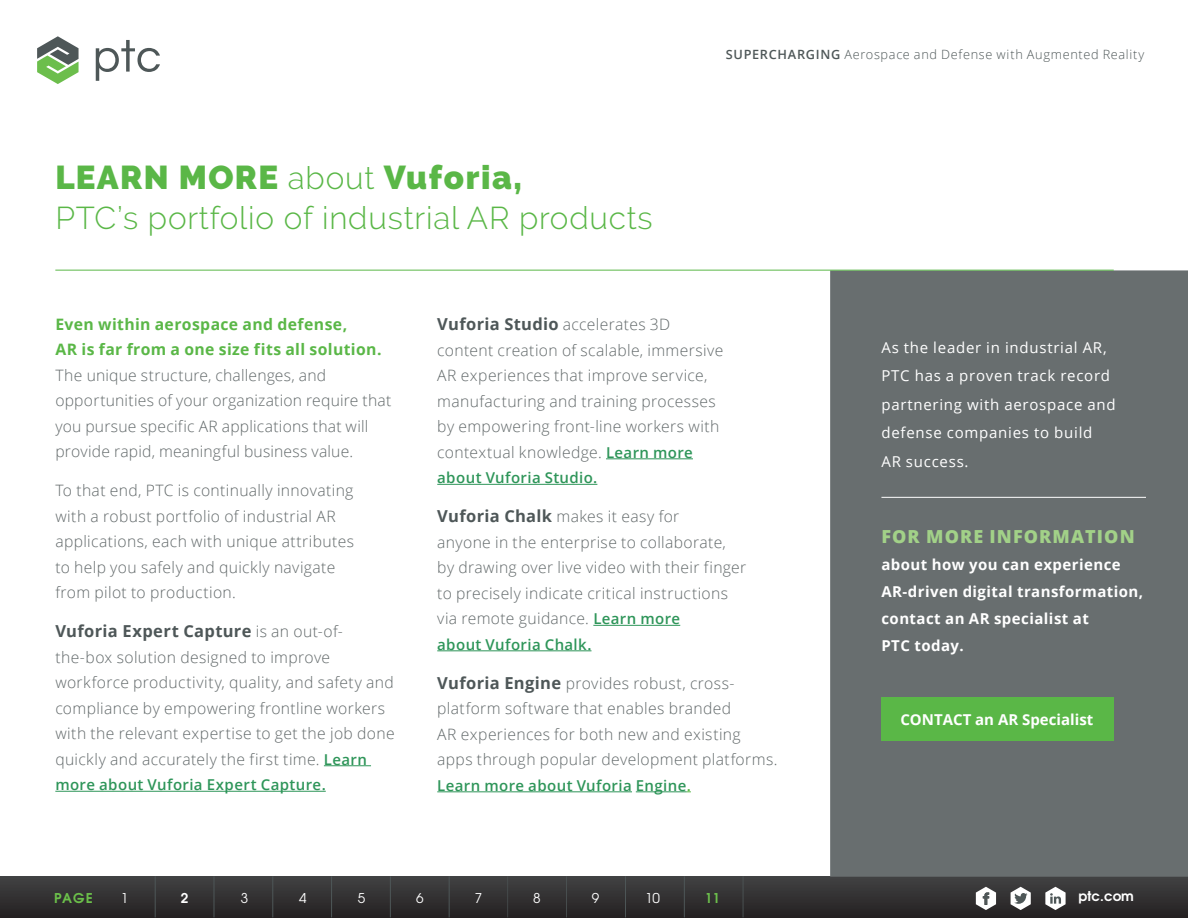
<style>
.page{position:relative;width:1188px;height:918px;background:#fff}
.page>*{position:absolute;margin:0;border:0;box-sizing:border-box;transform-origin:0 0}
._4__Subhead{font:900 33px "PTC Raleway";letter-spacing:.04em;color:#5ab747}
._4__Subhead-2{font:300 31.5px "PTC Raleway";letter-spacing:.025em;color:#5ab747}
._3__eBK_Text_Body{font:800 18px "Open Sans";letter-spacing:.06em;color:#a2d188}
._3__eBK_Text_Body-2{font:700 16.5px "Open Sans";letter-spacing:.02em;color:#4e5758}
._3__eBK_Text_Body-3{font:300 15.75px/25.5px "Open Sans";letter-spacing:.025em;color:#616869}
._3__eBK_Text_Body-4{font:15px/28.5px "Open Sans";letter-spacing:.05em;color:#fff}
._3__eBK_Text_Body-5{font:600 15px "Open Sans";letter-spacing:.025em;color:#2e9559}
._3__eBK_Text_Body-6{font:700 15px/27px "Open Sans";letter-spacing:.03em;color:#fff}
._4__Subhead-3{font:700 15px "Open Sans";color:#fff}
.t1{font:13.5px "Te X Gyre Adventor";color:#fff}
.t2{font:700 13.5px "Te X Gyre Adventor";color:#fff}
.t3{font:700 13.5px "Te X Gyre Adventor";color:#6bbf4a}
.t4{font:700 13.5px "Te X Gyre Adventor";color:#6cbe4c}
.t5{font:300 12.75px "Open Sans";letter-spacing:.055em;color:#4e5758}
.s1{font-weight:300;font-size:31.5px}
.s2{font-weight:600}
.s3{font-weight:700;color:#5ab747}
.s4{font-weight:300;font-size:15.75px;color:#616869}
.s5{font-weight:600;font-size:15px;color:#2e9559}
.s6{font-weight:700;font-size:16.5px;color:#4e5758}
.s7{color:#5ab747}
</style>
<div class="page">
<svg style="left:37px;top:36px;width:42px;height:48px"></svg>
<svg style="left:96px;top:40px;width:64px;height:41px"></svg>
<div style="left:0;top:876px;width:1188px;height:42px;background:linear-gradient(to bottom,#424243,#252122)"></div>
<hr style="left:155px;top:876px;width:1px;height:41px;background:#4e5758">
<hr style="left:214px;top:876px;width:1px;height:41px;background:#4e5758">
<hr style="left:273px;top:876px;width:1px;height:41px;background:#4e5758">
<hr style="left:331px;top:876px;width:1px;height:41px;background:#4e5758">
<hr style="left:390px;top:876px;width:1px;height:41px;background:#4e5758">
<hr style="left:449px;top:876px;width:1px;height:41px;background:#4e5758">
<hr style="left:508px;top:876px;width:1px;height:41px;background:#4e5758">
<hr style="left:566px;top:876px;width:1px;height:41px;background:#4e5758">
<hr style="left:625px;top:876px;width:1px;height:41px;background:#4e5758">
<hr style="left:684px;top:876px;width:1px;height:41px;background:#4e5758">
<hr style="left:743px;top:876px;width:1px;height:41px;background:#4e5758">
<svg style="left:1045px;top:887px;width:21px;height:23px"></svg>
<svg style="left:976px;top:887px;width:20px;height:23px"></svg>
<svg style="left:1011px;top:887px;width:20px;height:23px"></svg>
<div style="left:830px;top:270px;width:358px;height:607px;background:#686e6f"></div>
<hr style="left:324px;top:765px;width:47px;height:1px;background:#2e9559">
<hr style="left:55px;top:791px;width:271px;height:1px;background:#2e9559">
<hr style="left:606px;top:458px;width:87px;height:1px;background:#2e9559">
<hr style="left:437px;top:484px;width:160px;height:1px;background:#2e9559">
<hr style="left:593px;top:625px;width:87px;height:1px;background:#2e9559">
<hr style="left:437px;top:650px;width:155px;height:1px;background:#2e9559">
<hr style="left:437px;top:791px;width:195px;height:1px;background:#2e9559">
<hr style="left:636px;top:791px;width:51px;height:1px;background:#2e9559">
<hr style="left:55px;top:270px;width:1059px;height:1px;background:#5ab747">
<hr style="left:881px;top:497px;width:265px;height:1px;background:#fff">
<div style="left:881px;top:698px;width:233px;height:43px;background:#5ab747"></div>
<p class="_4__Subhead" style="left:55px;top:158px;width:468px">LEARN MORE <span class="s1">about</span> Vuforia,</p>
<p class="_4__Subhead-2" style="left:55px;top:200px;width:599px">PTC’s portfolio of industrial AR products</p>
<p class="t5" style="left:726px;top:46px;width:420px"><span class="s2">SUPERCHARGING</span> Aerospace and Defense with Augmented Reality</p>
<p class="_3__eBK_Text_Body-3" style="left:55px;top:311px;width:337px"><span class="s3">Even within aerospace and defense,<br>AR is far from a one size fits all solution.<br></span>The unique structure, challenges, and opportunities of your organization require that you pursue specific AR applications that will provide rapid, meaningful business value.</p>
<p class="_3__eBK_Text_Body-3" style="left:55px;top:477px;width:300px">To that end, PTC is continually innovating with a robust portfolio of industrial AR applications, each with unique attributes to help you safely and quickly navigate from pilot to production.</p>
<p class="_3__eBK_Text_Body-2" style="left:55px;top:619px;width:289px">Vuforia Expert Capture <span class="s4">is an out-of-</span></p>
<p class="_3__eBK_Text_Body-3" style="left:55px;top:644px;width:341px">the-box solution designed to improve workforce productivity, quality, and safety and compliance by empowering frontline workers with the relevant expertise to get the job done quickly and accurately the first time. <span class="s5">Learn</span></p>
<p class="_3__eBK_Text_Body-5" style="left:55px;top:774px;width:272px">more about Vuforia Expert Capture.</p>
<p class="_3__eBK_Text_Body-2" style="left:437px;top:313px;width:235px">Vuforia Studio <span class="s4">accelerates 3D</span></p>
<p class="_3__eBK_Text_Body-3" style="left:437px;top:337px;width:288px">content creation of scalable, immersive AR experiences that improve service, manufacturing and training processes by empowering front-line workers with contextual knowledge. <span class="s5">Learn more</span></p>
<p class="_3__eBK_Text_Body-5" style="left:437px;top:467px;width:162px">about Vuforia Studio.</p>
<p class="_3__eBK_Text_Body-3" style="left:437px;top:503px;width:311px"><span class="s6">Vuforia Chalk</span> makes it easy for<br>anyone in the enterprise to collaborate, by drawing over live video with their finger to precisely indicate critical instructions via remote guidance. <span class="s5">Learn more</span></p>
<p class="_3__eBK_Text_Body-5" style="left:437px;top:634px;width:156px">about Vuforia Chalk.</p>
<p class="_3__eBK_Text_Body-3" style="left:437px;top:670px;width:342px"><span class="s6">Vuforia Engine</span> provides robust, cross&shy;platform software that enables branded<br>AR experiences for both new and existing apps through popular development platforms.</p>
<p class="_3__eBK_Text_Body-5" style="left:437px;top:775px;width:255px">Learn more about Vuforia Engine<span class="s7">.</span></p>
<p class="t3" style="left:54px;top:886px;width:40px">PAGE</p>
<p class="t1" style="left:121px;top:887px;width:9px">1</p>
<p class="t2" style="left:181px;top:886px;width:9px">2</p>
<p class="t1" style="left:241px;top:887px;width:9px">3</p>
<p class="t1" style="left:299px;top:887px;width:9px">4</p>
<p class="t1" style="left:358px;top:887px;width:9px">5</p>
<p class="t1" style="left:416px;top:887px;width:9px">6</p>
<p class="t1" style="left:475px;top:887px;width:9px">7</p>
<p class="t1" style="left:533px;top:887px;width:9px">8</p>
<p class="t1" style="left:592px;top:887px;width:9px">9</p>
<p class="t1" style="left:645px;top:887px;width:16px">10</p>
<p class="t4" style="left:705px;top:886px;width:17px">11</p>
<p class="_3__eBK_Text_Body-4" style="left:881px;top:332px;width:236px">As the leader in industrial AR,<br>PTC has a proven track record partnering with aerospace and defense companies to build<br>AR success.</p>
<p class="_3__eBK_Text_Body" style="left:881px;top:523px;width:255px">FOR MORE INFORMATION</p>
<p class="_3__eBK_Text_Body-6" style="left:881px;top:551px;width:263px">about how you can experience<br>AR-driven digital transformation, contact an AR specialist at<br>PTC today.</p>
<p class="_4__Subhead-3" style="left:900px;top:709px;width:194px">CONTACT an AR Specialist</p>
<p class="t2" style="left:1079px;top:885px;width:57px">ptc.com</p>
</div>
